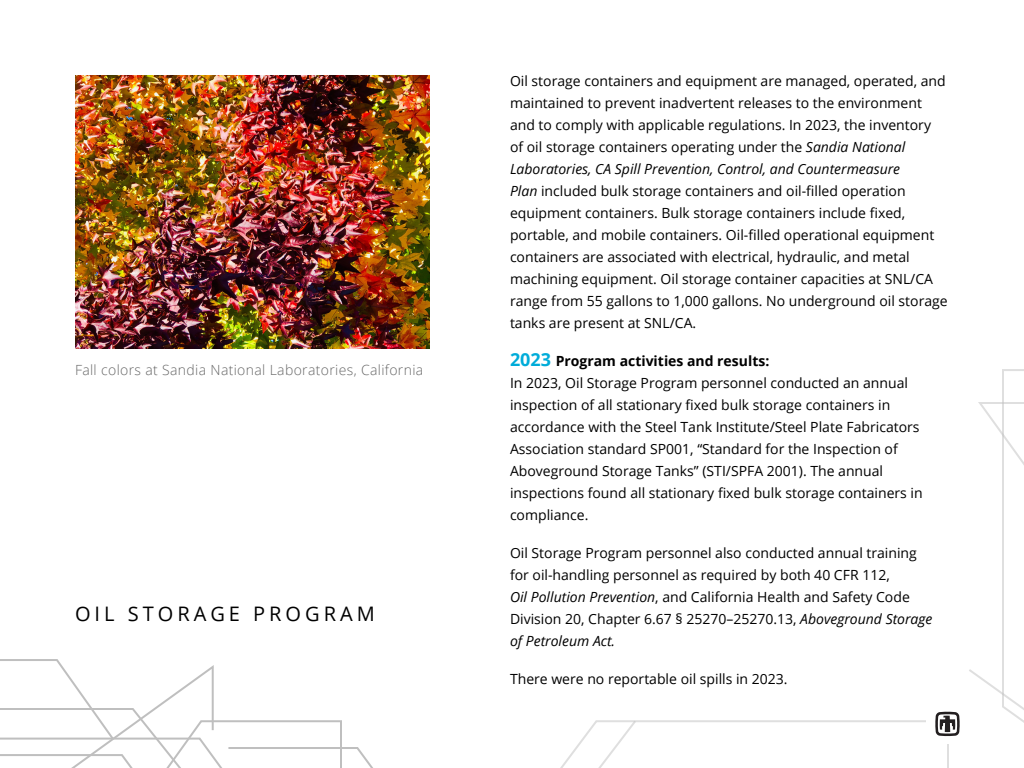
<style>
.page{position:relative;width:1024px;height:768px;background:#fff}
.page>*{position:absolute;margin:0;border:0;box-sizing:border-box;transform-origin:0 0}
.Heading{font:20px "Open Sans";letter-spacing:.2em;color:#000}
.Copy{font:14px/22px "Open Sans";color:#000}
.t1{font:300 14px "Open Sans";letter-spacing:.025em;color:#666}
.s1{font-style:italic}
.s2{font-weight:700;font-size:18px;color:#00acd9}
.s3{font-weight:700}
</style>
<div class="page">
<svg style="left:969px;top:369px;width:55px;height:354px"></svg>
<svg style="left:0;top:659px;width:373px;height:109px"></svg>
<svg style="left:560px;top:712px;width:400px;height:56px"></svg>
<img style="left:75px;top:75px;width:354px;height:274px">
<p class="t1" style="left:75px;top:360px;width:350px">Fall colors at Sandia National Laboratories, California</p>
<p class="Heading" style="left:75px;top:600px;width:301px">OIL STORAGE PROGRAM</p>
<p class="Copy" style="left:510px;top:69px;width:439px">Oil storage containers and equipment are managed, operated, and maintained to prevent inadvertent releases to the environment and to comply with applicable regulations. In 2023, the inventory of oil storage containers operating under the <span class="s1">Sandia National Laboratories, CA Spill Prevention, Control, and Countermeasure<br>Plan</span> included bulk storage containers and oil-filled operation equipment containers. Bulk storage containers include fixed, portable, and mobile containers. Oil-filled operational equipment containers are associated with electrical, hydraulic, and metal machining equipment. Oil storage container capacities at SNL/CA range from 55 gallons to 1,000 gallons. No underground oil storage tanks are present at SNL/CA.</p>
<p class="Copy" style="left:510px;top:349px;width:414px"><span class="s2">2023</span> <span class="s3">Program activities and results:<br></span>In 2023, Oil Storage Program personnel conducted an annual inspection of all stationary fixed bulk storage containers in accordance with the Steel Tank Institute/Steel Plate Fabricators Association standard SP001, “Standard for the Inspection of Aboveground Storage Tanks” (STI/SPFA 2001). The annual inspections found all stationary fixed bulk storage containers in compliance.</p>
<p class="Copy" style="left:510px;top:541px;width:424px">Oil Storage Program personnel also conducted annual training for oil-handling personnel as required by both 40 CFR 112,<br><span class="s1">Oil Pollution Prevention</span>, and California Health and Safety Code Division 20, Chapter 6.67 § 25270–25270.13, <span class="s1">Aboveground Storage of Petroleum Act.</span></p>
<p class="Copy" style="left:510px;top:667px;width:279px">There were no reportable oil spills in 2023.</p>
</div>
